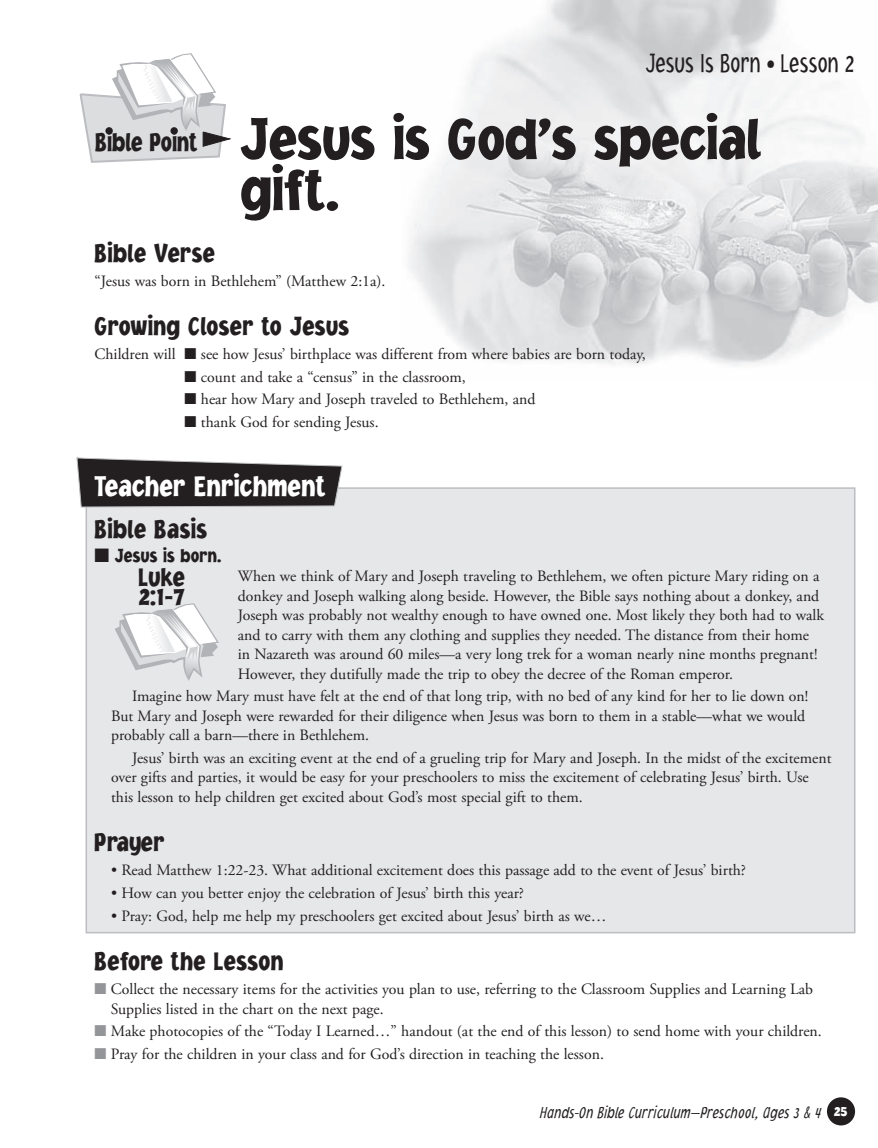
<style>
.page{position:relative;width:878px;height:1148px;background:#fff}
.page>*{position:absolute;margin:0;border:0;box-sizing:border-box;transform-origin:0 0}
.t1{font:900 60px/51px "Jacoby Cond ICG";color:#231f20}
.t2{font:900 30px "Jacoby Cond ICG";letter-spacing:.01em;color:#fff;scale:.95 1}
.t3{font:900 27px/19.5px "Jacoby Cond ICG";letter-spacing:.015em;color:#231f20;scale:.95 1}
.t4{font:300 27px "Jacoby Cond ICG";letter-spacing:-.02em;color:#231f20;scale:.9 1}
.t5{font:900 27px "Jacoby Cond ICG";letter-spacing:.015em;color:#231f20;scale:.9 1}
.t6{font:900 19.5px "Jacoby Cond ICG";letter-spacing:.01em;color:#231f20;scale:.95 1}
.t7{font:italic 300 16.5px "Jacoby Cond ICG";color:#231f20;scale:.9 1}
.t8{font:15.75px/19.5px "Adobe Garamond Pro";color:#231f20}
.s1{color:#939598}
.s2{font-weight:900;font-style:normal;font-size:15px;color:#fff}
</style>
<div class="page">
<div style="left:826px;top:1097px;width:29px;height:28px;background:#231f20;border-radius:50%"></div>
<img style="left:409px;top:0;width:469px;height:366px">
<div style="left:86px;top:487px;width:769px;height:446px;background:#e6e7e9;border:2px solid #bcbdc0"></div>
<svg style="left:79px;top:53px;width:152px;height:110px"></svg>
<svg style="left:76px;top:457px;width:266px;height:50px;background:#423f40"></svg>
<svg style="left:115px;top:603px;width:104px;height:78px"></svg>
<h3 class="t5" style="left:95px;top:125px;width:115px">Bible Point</h3>
<h3 class="t4" style="left:645px;top:47px;width:234px">Jesus Is Born • Lesson 2</h3>
<h1 class="t1" style="left:240px;top:112px;width:523px">Jesus is God’s special gift.</h1>
<h3 class="t3" style="left:94px;top:242px;width:128px">Bible Verse</h3>
<p class="t8" style="left:94px;top:271px;width:292px">“Jesus was born in Bethlehem” (Matthew 2:1a).</p>
<h3 class="t3" style="left:94px;top:316px;width:269px">Growing Closer to Jesus</h3>
<p class="t8" style="left:94px;top:345px;width:553px">Children will ■ see how Jesus’ birthplace was different from where babies are born today,</p>
<p class="t8" style="left:184px;top:367px;width:283px">■ count and take a “census” in the classroom,</p>
<p class="t8" style="left:184px;top:390px;width:352px">■ hear how Mary and Joseph traveled to Bethlehem, and</p>
<p class="t8" style="left:184px;top:412px;width:195px">■ thank God for sending Jesus.</p>
<h2 class="t2" style="left:94px;top:467px;width:245px">Teacher Enrichment</h2>
<h3 class="t3" style="left:94px;top:518px;width:120px">Bible Basis</h3>
<p class="t6" style="left:94px;top:543px;width:135px">■ Jesus is born.</p>
<p class="t8" style="left:238px;top:567px;width:587px">When we think of Mary and Joseph traveling to Bethlehem, we often picture Mary riding on a donkey and Joseph walking along beside. However, the Bible says nothing about a donkey, and Joseph was probably not wealthy enough to have owned one. Most likely they both had to walk and to carry with them any clothing and supplies they needed. The distance from their home in Nazareth was around 60 miles—a very long trek for a woman nearly nine months pregnant!<br>However, they dutifully made the trip to obey the decree of the Roman emperor.</p>
<p class="t8" style="left:111px;top:687px;width:698px;text-indent:21px">Imagine how Mary must have felt at the end of that long trip, with no bed of any kind for her to lie down on!<br>But Mary and Joseph were rewarded for their diligence when Jesus was born to them in a stable—what we would probably call a barn—there in Bethlehem.</p>
<p class="t8" style="left:111px;top:748px;width:722px;text-indent:21px">Jesus’ birth was an exciting event at the end of a grueling trip for Mary and Joseph. In the midst of the excitement over gifts and parties, it would be easy for your preschoolers to miss the excitement of celebrating Jesus’ birth. Use this lesson to help children get excited about God’s most special gift to them.</p>
<h3 class="t3" style="left:94px;top:832px;width:75px">Prayer</h3>
<p class="t8" style="left:111px;top:861px;width:636px">• Read Matthew 1:22-23. What additional excitement does this passage add to the event of Jesus’ birth?</p>
<p class="t8" style="left:111px;top:883px;width:414px">• How can you better enjoy the celebration of Jesus’ birth this year?</p>
<p class="t8" style="left:111px;top:906px;width:497px">• Pray: God, help me help my preschoolers get excited about Jesus’ birth as we…</p>
<h3 class="t3" style="left:94px;top:950px;width:200px">Before the Lesson</h3>
<p class="t8" style="left:111px;top:979px;width:703px;text-indent:-16px"><span class="s1">■</span> Collect the necessary items for the activities you plan to use, referring to the Classroom Supplies and Learning Lab<br>Supplies listed in the chart on the next page.</p>
<p class="t8" style="left:94px;top:1021px;width:728px"><span class="s1">■</span> Make photocopies of the “Today I Learned…” handout (at the end of this lesson) to send home with your children.</p>
<p class="t8" style="left:94px;top:1044px;width:511px"><span class="s1">■</span> Pray for the children in your class and for God’s direction in teaching the lesson.</p>
<h3 class="t3" style="left:138px;top:566px;width:51px">Luke<br>2:1-7</h3>
<p class="t7" style="left:540px;top:1102px;width:343px">Hands-On Bible Curriculum—Preschool, Ages 3 &amp; 4 <span class="s2">25</span></p>
</div>
